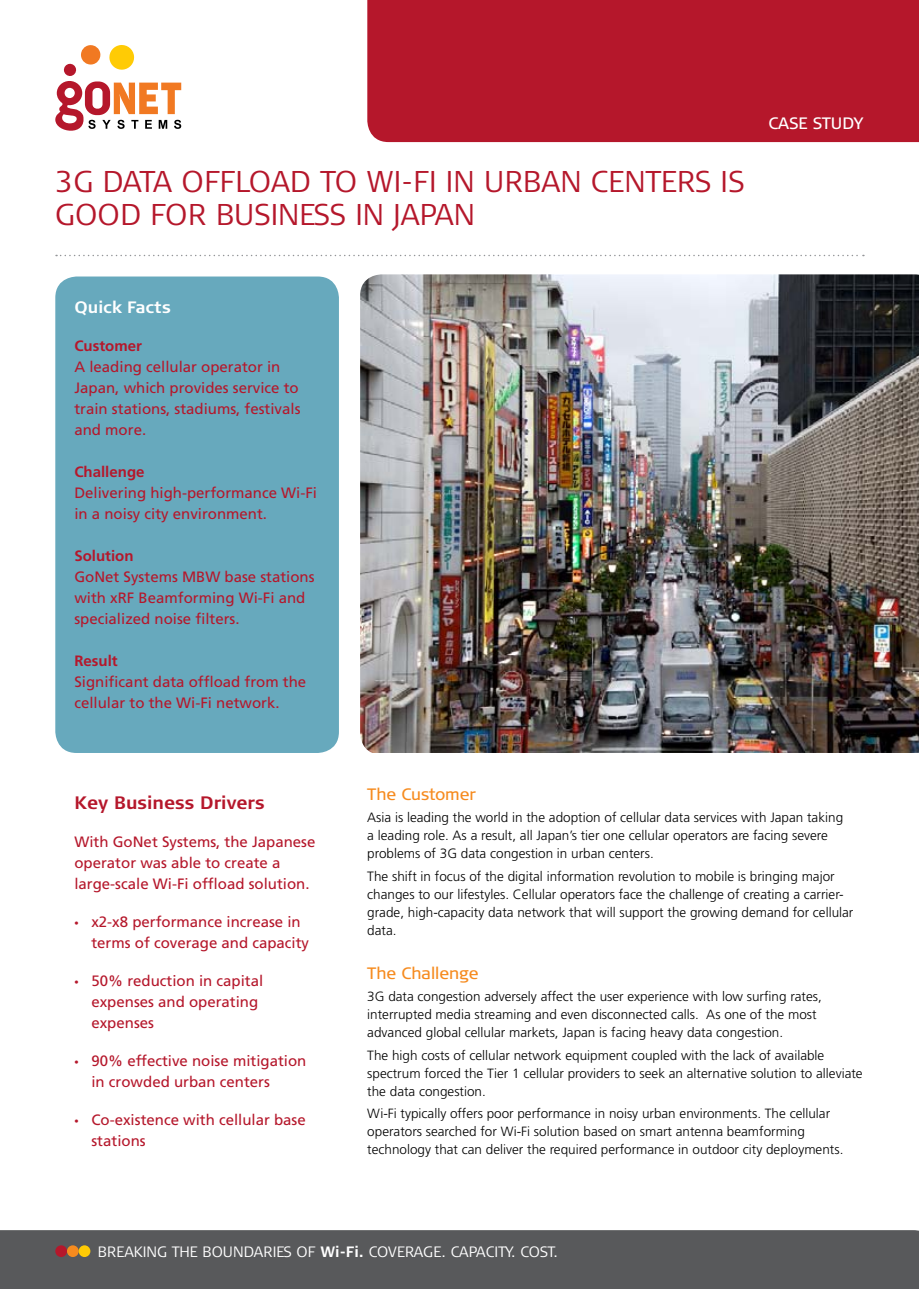
<style>
.page{position:relative;width:919px;height:1289px;background:#fff}
.page>*{position:absolute;margin:0;border:0;box-sizing:border-box;transform-origin:0 0}
.t1{font:300 30px/33px "Signa Column";color:#b5172b}
.t2{font:700 18px "Signa Column";color:#b5172b}
.t3{font:16.5px "Signa Column";color:#f68b1f}
.t4{font:700 16.5px "Signa Column";color:#fff}
.t5{font:16.5px "Signa Column";color:#fff}
.t6{font:15px/21px "Frutiger";color:#b5172b}
.t7{font:300 15px "Signa Column";color:#fff}
.t8{font:700 15px "Frutiger";color:#b5172b}
.t9{font:15px "Myriad Pro";color:#b5172b}
.t10{font:300 13.5px/18px "Frutiger";color:#000}
.t11{font:300 13.35px/18px "Frutiger";color:#000}
.s1{font-weight:700}
</style>
<div class="page">
<svg style="left:56px;top:255px;width:807px;height:1px"></svg>
<div style="left:0;top:1230px;width:918px;height:58px;background:#58595b"></div>
<div style="left:55px;top:276px;width:284px;height:477px;background:#67a9bd;border-radius:21px"></div>
<div style="left:55px;top:1245px;width:12px;height:11px;background:#b5172b;border-radius:50%"></div>
<div style="left:67px;top:1245px;width:12px;height:11px;background:#f68b1f;border-radius:50%"></div>
<div style="left:79px;top:1245px;width:11px;height:11px;background:#ffcb05;border-radius:50%"></div>
<div style="left:367px;top:0;width:551px;height:142px;background:#b5172b"></div>
<div style="left:64px;top:63px;width:12px;height:13px;background:#b5172b;border-radius:50%"></div>
<svg style="left:81px;top:45px;width:20px;height:20px"></svg>
<svg style="left:109px;top:45px;width:26px;height:25px"></svg>
<svg style="left:55px;top:81px;width:126px;height:50px"></svg>
<img style="left:360px;top:274px;width:558px;height:479px">
<h1 class="t1" style="left:55px;top:165px;width:690px">3G DATA OFFLOAD TO WI-FI IN URBAN CENTERS IS<br>GOOD FOR BUSINESS IN JAPAN</h1>
<p class="t5" style="left:768px;top:114px;width:97px">case study</p>
<p class="t4" style="left:74px;top:298px;width:98px">Quick Facts</p>
<p class="t8" style="left:74px;top:337px;width:69px">Customer</p>
<p class="t6" style="left:74px;top:356px;width:227px">A leading cellular operator in<br>Japan, which provides service to train stations, stadiums, festivals and more.</p>
<p class="t8" style="left:74px;top:463px;width:72px">Challenge</p>
<p class="t6" style="left:74px;top:482px;width:244px">Delivering high-performance Wi-Fi in a noisy city environment.</p>
<p class="t8" style="left:74px;top:547px;width:61px">Solution</p>
<p class="t6" style="left:74px;top:566px;width:242px">GoNet Systems MBW base stations with xRF Beamforming Wi-Fi and specialized noise filters.</p>
<p class="t8" style="left:74px;top:652px;width:45px">Result</p>
<p class="t6" style="left:74px;top:671px;width:233px">Significant data offload from the cellular to the Wi-Fi network.</p>
<h2 class="t2" style="left:74px;top:792px;width:192px">Key Business Drivers</h2>
<p class="t6" style="left:74px;top:830px;width:242px">With GoNet Systems, the Japanese operator was able to create a large-scale Wi-Fi offload solution.</p>
<p class="t6" style="left:91px;top:910px;width:211px">x2- 8x performance increase in</p>
<p class="t9" style="left:74px;top:912px;width:6px">•</p>
<p class="t9" style="left:74px;top:971px;width:6px">•</p>
<p class="t9" style="left:74px;top:1051px;width:6px">•</p>
<p class="t9" style="left:74px;top:1110px;width:6px">•</p>
<p class="t6" style="left:91px;top:931px;width:219px">terms of coverage and capacity</p>
<p class="t6" style="left:91px;top:969px;width:173px">50% reduction in capital</p>
<p class="t6" style="left:91px;top:990px;width:168px">expenses and operating expenses</p>
<p class="t6" style="left:91px;top:1050px;width:216px">90% effective noise mitigation</p>
<p class="t6" style="left:91px;top:1071px;width:180px">in crowded urban centers</p>
<p class="t6" style="left:91px;top:1109px;width:216px">Co-existence with cellular base</p>
<p class="t6" style="left:91px;top:1130px;width:56px">stations</p>
<p class="t3" style="left:367px;top:784px;width:110px">The Customer</p>
<p class="t10" style="left:367px;top:808px;width:477px">Asia is leading the world in the adoption of cellular data services with Japan taking a leading role. As a result, all Japan s’ tier one cellular operators are facing severe problems of G3 data congestion in urban centers.</p>
<p class="t10" style="left:367px;top:866px;width:469px">The shift in focus of the digital information revolution to mobile is bringing major</p>
<p class="t10" style="left:367px;top:902px;width:487px">grade, high-capacity data network that will support the growing demand for cellular</p>
<p class="t10" style="left:367px;top:884px;width:478px">changes to our lifestyles. Cellular operators face the challenge of creating a carrier-</p>
<p class="t10" style="left:367px;top:920px;width:31px">data.</p>
<p class="t3" style="left:367px;top:963px;width:113px">The Challenge</p>
<p class="t11" style="left:706px;top:987px;width:117px;text-indent:-339px">G3 data congestion adversely affect the user experience with low surfing rates,<br>As one of the most</p>
<p class="t11" style="left:367px;top:1005px;width:417px">interrupted media streaming and even disconnected calls.<br>advanced global cellular markets, Japan is facing heavy data congestion.</p>
<p class="t11" style="left:367px;top:1046px;width:497px">The high costs of cellular network equipment coupled with the lack of available spectrum forced the Tier 1 cellular providers to seek an alternative solution to alleviate the data congestion.</p>
<p class="t11" style="left:367px;top:1104px;width:477px">Wi-Fi typically offers poor performance in noisy urban environments. The cellular operators searched for Wi-Fi solution based on smart antenna beamforming technology that can deliver the required performance in outdoor city deployments.</p>
<p class="t7" style="left:98px;top:1243px;width:417px">BREAKING THE BOUNDARIES OF <span class="s1">Wi-Fi.</span> COVERAGE. CAPACITY</p>
<p class="t7" style="left:511px;top:1243px;width:48px">. COST.</p>
</div>
